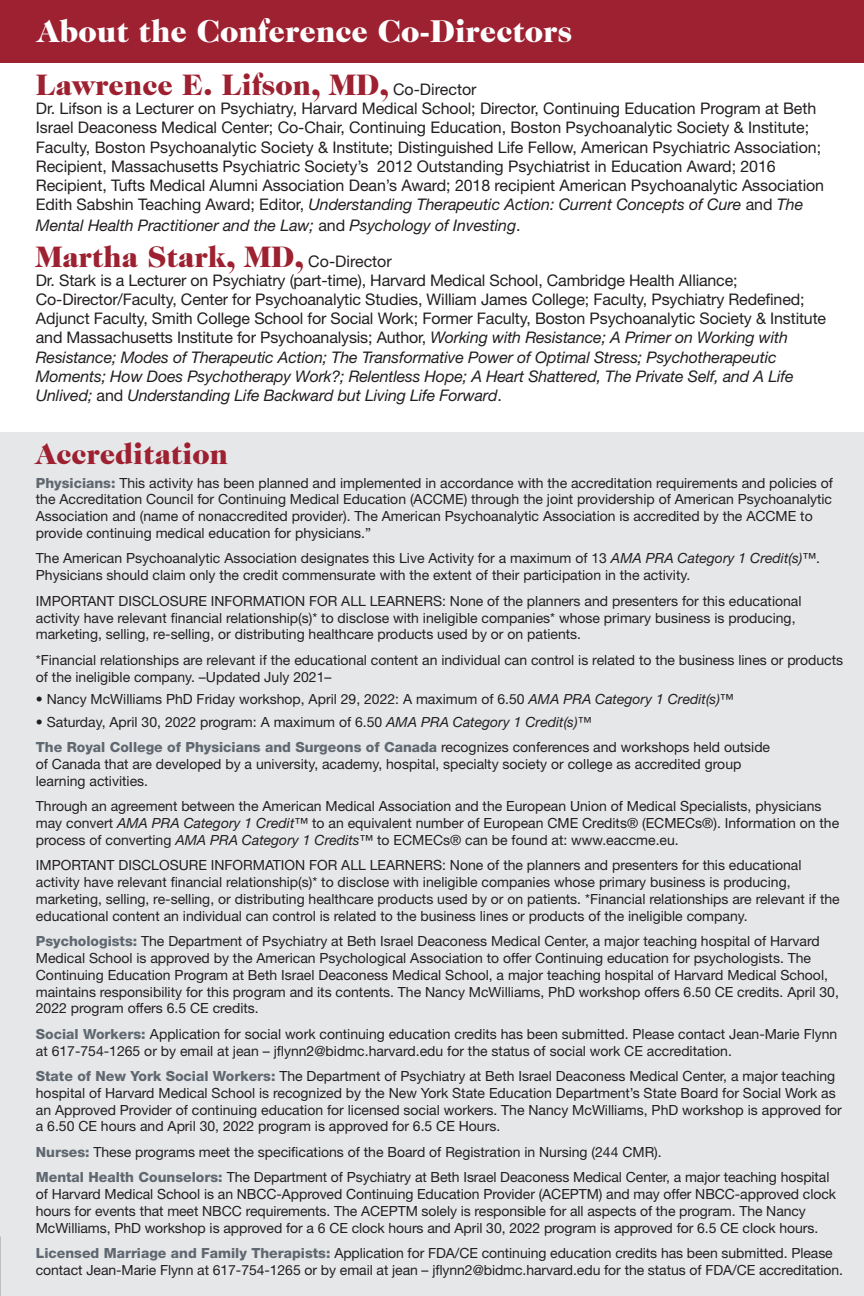
<style>
.page{position:relative;width:864px;height:1296px;background:#fff}
.page>*{position:absolute;margin:0;border:0;box-sizing:border-box;transform-origin:0 0}
.t1{font:900 32px "Caslon 224 Std";color:#fff}
.t2{font:900 30px "Caslon 224 Std";color:#9d2130}
.t3{font:16px/19.4px "Helvetica Neue LT Std";letter-spacing:-.005em;color:#231f20}
.t4{font:14px/16.8px "Helvetica Neue LT Std";color:#231f20}
.s1{font-family:"Helvetica Neue LT Std";font-weight:400;font-size:16px;color:#231f20}
.s2{font-style:italic}
.s3{font-weight:800;color:#5f6870}
</style>
<div class="page">
<div style="left:0;top:433px;width:864px;height:863px;background:#e6e7e9"></div>
<div style="left:0;top:0;width:864px;height:63px;background:#9d2130"></div>
<p class="t1" style="left:38px;top:12px;width:536px">About the Conference Co-Directors</p>
<p class="t2" style="left:36px;top:67px;width:442px">Lawrence E. Lifson, MD, <span class="s1">Co-Director</span></p>
<p class="t3" style="left:36px;top:99px;width:790px">Dr. Lifson is a Lecturer on Psychiatry, Harvard Medical School; Director, Continuing Education Program at Beth Israel Deaconess Medical Center; Co-Chair, Continuing Education, Boston Psychoanalytic Society &amp; Institute; Faculty, Boston Psychoanalytic Society &amp; Institute; Distinguished Life Fellow, American Psychiatric Association; Recipient, Massachusetts Psychiatric Society’s 2012 Outstanding Psychiatrist in Education Award; 2016<br>Recipient, Tufts Medical Alumni Association Dean’s Award; 2018 recipient American Psychoanalytic Association Edith Sabshin Teaching Award; Editor, <span class="s2">Understanding Therapeutic Action: Current Concepts of Cure</span> and <span class="s2">The Mental Health Practitioner and the Law;</span> and <span class="s2">Psychology of Investing</span>.</p>
<p class="t2" style="left:36px;top:239px;width:357px">Martha Stark, MD, <span class="s1">Co-Director</span></p>
<p class="t3" style="left:36px;top:270px;width:792px">Dr. Stark is a Lecturer on Psychiatry (part-time), Harvard Medical School, Cambridge Health Alliance; Co-Director/Faculty, Center for Psychoanalytic Studies, William James College; Faculty, Psychiatry Redefined; Adjunct Faculty, Smith College School for Social Work; Former Faculty, Boston Psychoanalytic Society &amp; Institute and Massachusetts Institute for Psychoanalysis; Author, <span class="s2">Working with Resistance; A Primer on Working with Resistance; Modes of Therapeutic Action; The Transformative Power of Optimal Stress; Psychotherapeutic Moments; How Does Psychotherapy Work?; Relentless Hope; A Heart Shattered, The Private Self, and A Life Unlived;</span> and <span class="s2">Understanding Life Backward but Living Life Forward</span>.</p>
<p class="t2" style="left:36px;top:436px;width:194px">Accreditation</p>
<p class="t4" style="left:36px;top:474px;width:799px"><span class="s3">Physicians:</span> This activity has been planned and implemented in accordance with the accreditation requirements and policies of the Accreditation Council for Continuing Medical Education (ACCME) through the joint providership of American Psychoanalytic Association and (name of nonaccredited provider). The American Psychoanalytic Association is accredited by the ACCME to provide continuing medical education for physicians.”</p>
<p class="t4" style="left:36px;top:550px;width:786px">The American Psychoanalytic Association designates this Live Activity for a maximum of 13 <span class="s2">AMA PRA Category 1 Credit(s)</span>™.<br>Physicians should claim only the credit commensurate with the extent of their participation in the activity.</p>
<p class="t4" style="left:36px;top:592px;width:767px">IMPORTANT DISCLOSURE INFORMATION FOR ALL LEARNERS: None of the planners and presenters for this educational activity have relevant financial relationship(s)* to disclose with ineligible companies* whose primary business is producing, marketing, selling, re-selling, or distributing healthcare products used by or on patients.</p>
<p class="t4" style="left:36px;top:651px;width:809px">*Financial relationships are relevant if the educational content an individual can control is related to the business lines or products of the ineligible company. –Updated July 2021–</p>
<p class="t4" style="left:36px;top:691px;width:700px">• Nancy McWilliams PhD Friday workshop, April 29, 2022: A maximum of 6.50 <span class="s2">AMA PRA Category 1 Credit(s)</span>™</p>
<p class="t4" style="left:36px;top:713px;width:557px">• Saturday, April 30, 2022 program: A maximum of 6.50 <span class="s2">AMA PRA Category 1 Credit(s)</span>™</p>
<p class="t4" style="left:36px;top:739px;width:736px"><span class="s3">The Royal College of Physicians and Surgeons of Canada</span> recognizes conferences and workshops held outside of Canada that are developed by a university, academy, hospital, specialty society or college as accredited group learning activities.</p>
<p class="t4" style="left:36px;top:798px;width:805px">Through an agreement between the American Medical Association and the European Union of Medical Specialists, physicians may convert <span class="s2">AMA PRA Category 1 Credit</span>™ to an equivalent number of European CME Credits® (ECMECs®). Information on the process of converting <span class="s2">AMA PRA Category 1 Credits</span>™ to ECMECs® can be found at: www.eaccme.eu.</p>
<p class="t4" style="left:36px;top:857px;width:805px">IMPORTANT DISCLOSURE INFORMATION FOR ALL LEARNERS: None of the planners and presenters for this educational activity have relevant financial relationship(s)* to disclose with ineligible companies whose primary business is producing, marketing, selling, re-selling, or distributing healthcare products used by or on patients. *Financial relationships are relevant if the educational content an individual can control is related to the business lines or products of the ineligible company.</p>
<p class="t4" style="left:36px;top:933px;width:805px"><span class="s3">Psychologists:</span> The Department of Psychiatry at Beth Israel Deaconess Medical Center, a major teaching hospital of Harvard Medical School is approved by the American Psychological Association to offer Continuing education for psychologists. The Continuing Education Program at Beth Israel Deaconess Medical School, a major teaching hospital of Harvard Medical School, maintains responsibility for this program and its contents. The Nancy McWilliams, PhD workshop offers 6.50 CE credits. April 30, 2022 program offers 6.5 CE credits.</p>
<p class="t4" style="left:36px;top:1025px;width:803px"><span class="s3">Social Workers:</span> Application for social work continuing education credits has been submitted. Please contact Jean-Marie Flynn at 617-754-1265 or by email at jean – jflynn2@bidmc.harvard.edu for the status of social work CE accreditation.</p>
<p class="t4" style="left:36px;top:1068px;width:808px"><span class="s3">State of New York Social Workers:</span> The Department of Psychiatry at Beth Israel Deaconess Medical Center, a major teaching hospital of Harvard Medical School is recognized by the New York State Education Department’s State Board for Social Work as an Approved Provider of continuing education for licensed social workers. The Nancy McWilliams, PhD workshop is approved for a 6.50 CE hours and April 30, 2022 program is approved for 6.5 CE Hours.</p>
<p class="t4" style="left:36px;top:1143px;width:627px"><span class="s3">Nurses:</span> These programs meet the specifications of the Board of Registration in Nursing (244 CMR).</p>
<p class="t4" style="left:36px;top:1169px;width:802px"><span class="s3">Mental Health Counselors:</span> The Department of Psychiatry at Beth Israel Deaconess Medical Center, a major teaching hospital of Harvard Medical School is an NBCC-Approved Continuing Education Provider (ACEPTM) and may offer NBCC-approved clock hours for events that meet NBCC requirements. The ACEPTM solely is responsible for all aspects of the program. The Nancy McWilliams, PhD workshop is approved for a 6 CE clock hours and April 30, 2022 program is approved for 6.5 CE clock hours.</p>
<p class="t4" style="left:36px;top:1245px;width:809px"><span class="s3">Licensed Marriage and Family Therapists:</span> Application for FDA/CE continuing education credits has been submitted. Please contact Jean-Marie Flynn at 617-754-1265 or by email at jean – jflynn2@bidmc.harvard.edu for the status of FDA/CE accreditation.</p>
</div>
